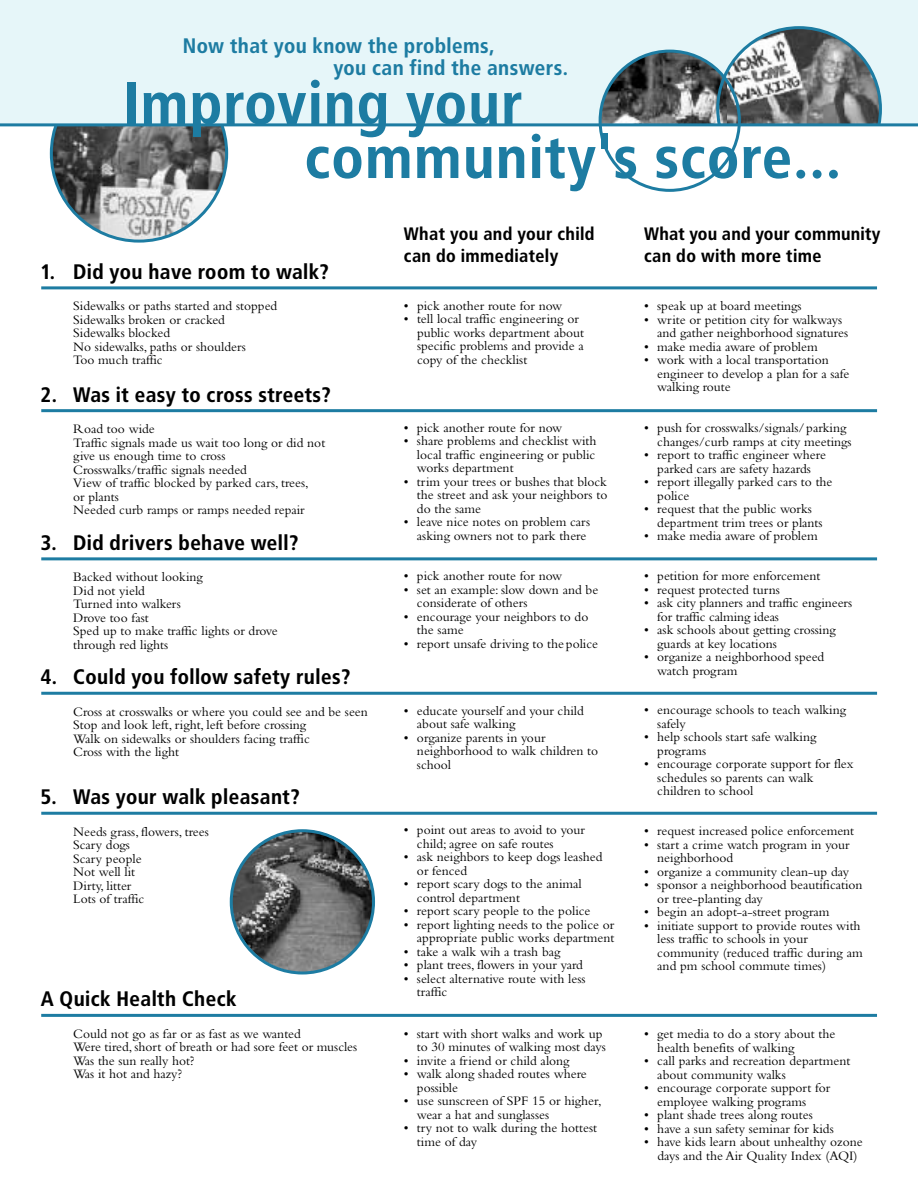
<style>
.page{position:relative;width:918px;height:1188px;background:#fff}
.page>*{position:absolute;margin:0;border:0;box-sizing:border-box;transform-origin:0 0}
.t1{font:700 60px/54px "Transit";color:#1d7ca2}
.t2{font:700 21px "Transit";color:#000}
.t3{font:700 21px/22.5px "Transit";color:#1d7ca2}
.t4{font:700 18px/22.5px "Transit";color:#000}
.t5{font:13.5px/13.5px "Bembo";color:#000}
</style>
<div class="page">
<img style="left:52px;top:126px;width:175px;height:113px">
<div style="left:0;top:0;width:918px;height:124px;background:#e6f6f9"></div>
<img style="left:600px;top:52px;width:139px;height:139px;border-radius:50%">
<svg style="left:716px;top:26px;width:166px;height:97px"></svg>
<div style="left:518px;top:124px;width:239px;height:76px;background:#fff"></div>
<hr style="left:41px;top:286px;width:836px;height:3px;background:#1d7ca2">
<hr style="left:41px;top:409px;width:836px;height:3px;background:#1d7ca2">
<hr style="left:41px;top:557px;width:836px;height:3px;background:#1d7ca2">
<hr style="left:41px;top:692px;width:836px;height:3px;background:#1d7ca2">
<hr style="left:41px;top:812px;width:836px;height:3px;background:#1d7ca2">
<img style="left:232px;top:830px;width:142px;height:142px;border-radius:50%">
<hr style="left:41px;top:1014px;width:836px;height:3px;background:#1d7ca2">
<div style="left:599px;top:50px;width:142px;height:142px;border:3px solid #1d7ca2;border-radius:50%"></div>
<div style="left:230px;top:829px;width:145px;height:146px;border:3px solid #1d7ca2;border-radius:50%"></div>
<hr style="left:0;top:123px;width:918px;height:3px;background:#1d7ca2">
<h2 class="t3" style="left:333px;top:34px;width:237px;text-indent:-151px">Now that you know the problems,<br>you can find the answers.</h2>
<h1 class="t1" style="left:305px;top:76px;width:539px;text-indent:-182px">Improving your community's score...</h1>
<h2 class="t2" style="left:41px;top:259px;width:290px">1. Did you have room to walk?</h2>
<h3 class="t4" style="left:404px;top:222px;width:193px">What you and your child can do immediately</h3>
<h3 class="t4" style="left:644px;top:222px;width:238px">What you and your community can do with more time</h3>
<p class="t5" style="left:73px;top:299px;width:206px">Sidewalks or paths started and stopped<br>Sidewalks broken or cracked<br>Sidewalks blocked<br>No sidewalks, paths or shoulders<br>Too much traffic</p>
<p class="t5" style="left:404px;top:299px;width:160px">• pick another route for now</p>
<p class="t5" style="left:417px;top:312px;width:169px;text-indent:-13px">• tell local traffic engineering or public works department about specific problems and provide a copy of the checklist</p>
<h2 class="t2" style="left:41px;top:382px;width:292px">2. Was it easy to cross streets?</h2>
<p class="t5" style="left:73px;top:422px;width:254px">Road too wide<br>Traffic signals made us wait too long or did not give us enough time to cross<br>Crosswalks/traffic signals needed<br>View of traffic blocked by parked cars, trees,<br>or plants<br>Needed curb ramps or ramps needed repair</p>
<p class="t5" style="left:404px;top:421px;width:160px">• pick another route for now</p>
<p class="t5" style="left:417px;top:434px;width:181px;text-align:justify;text-indent:-13px">• share problems and checklist with local traffic engineering or public works department</p>
<p class="t5" style="left:417px;top:475px;width:192px;text-align:justify;text-indent:-13px">• trim your trees or bushes that block the street and ask your neighbors to do the same</p>
<p class="t5" style="left:404px;top:515px;width:188px;text-align:right">• leave nice notes on problem cars asking owners not to park there</p>
<h2 class="t2" style="left:41px;top:530px;width:260px">3. Did drivers behave well?</h2>
<p class="t5" style="left:73px;top:570px;width:206px">Backed without looking<br>Did not yield<br>Turned into walkers<br>Drove too fast<br>Sped up to make traffic lights or drove through red lights</p>
<p class="t5" style="left:404px;top:569px;width:160px">• pick another route for now</p>
<p class="t5" style="left:417px;top:583px;width:183px;text-indent:-13px">• set an example: slow down and be considerate of others</p>
<p class="t5" style="left:417px;top:610px;width:173px;text-indent:-13px">• encourage your neighbors to do the same</p>
<p class="t5" style="left:404px;top:637px;width:196px">• report unsafe driving to the police</p>
<h2 class="t2" style="left:41px;top:665px;width:312px">4. Could you follow safety rules?</h2>
<p class="t5" style="left:73px;top:705px;width:296px">Cross at crosswalks or where you could see and be seen Stop and look left, right, left before crossing<br>Walk on sidewalks or shoulders facing traffic<br>Cross with the light</p>
<p class="t5" style="left:417px;top:704px;width:168px;text-indent:-13px">• educate yourself and your child about safe walking</p>
<p class="t5" style="left:417px;top:731px;width:183px;text-indent:-13px">• organize parents in your neighborhood to walk children to school</p>
<h2 class="t2" style="left:41px;top:785px;width:261px">5. Was your walk pleasant?</h2>
<p class="t5" style="left:73px;top:825px;width:137px">Needs grass, flowers, trees<br>Scary dogs<br>Scary people<br>Not well lit<br>Dirty, litter<br>Lots of traffic</p>
<p class="t5" style="left:417px;top:823px;width:170px;text-indent:-13px">• point out areas to avoid to your child; agree on safe routes</p>
<p class="t5" style="left:417px;top:850px;width:187px;text-indent:-13px">• ask neighbors to keep dogs leashed or fenced</p>
<p class="t5" style="left:417px;top:877px;width:166px;text-indent:-13px">• report scary dogs to the animal control department</p>
<p class="t5" style="left:404px;top:904px;width:188px">• report scary people to the police</p>
<p class="t5" style="left:404px;top:917px;width:212px;text-align:right">• report lighting needs to the police or appropriate public works department</p>
<p class="t5" style="left:404px;top:944px;width:158px">• take a walk wih a trash bag</p>
<p class="t5" style="left:404px;top:958px;width:181px">• plant trees, flowers in your yard</p>
<p class="t5" style="left:417px;top:971px;width:170px;text-indent:-13px">• select alternative route with less traffic</p>
<h2 class="t2" style="left:41px;top:987px;width:198px">A Quick Health Check</h2>
<p class="t5" style="left:73px;top:1027px;width:285px">Could not go as far or as fast as we wanted<br>Were tired, short of breath or had sore feet or muscles Was the sun really hot?<br>Was it hot and hazy?</p>
<p class="t5" style="left:404px;top:1027px;width:204px;text-align:right">• start with short walks and work up to 30 minutes of walking most days</p>
<p class="t5" style="left:404px;top:1054px;width:167px">• invite a friend or child along</p>
<p class="t5" style="left:417px;top:1067px;width:171px;text-indent:-13px">• walk along shaded routes where possible</p>
<p class="t5" style="left:417px;top:1094px;width:186px;text-indent:-13px">• use sunscreen of SPF 15 or higher, wear a hat and sunglasses</p>
<p class="t5" style="left:417px;top:1121px;width:182px;text-indent:-13px">• try not to walk during the hottest time of day</p>
<p class="t5" style="left:644px;top:299px;width:159px">• speak up at board meetings</p>
<p class="t5" style="left:657px;top:312px;width:192px;text-indent:-13px">• write or petition city for walkways and gather neighborhood signatures</p>
<p class="t5" style="left:644px;top:339px;width:175px">• make media aware of problem</p>
<p class="t5" style="left:657px;top:353px;width:194px;text-indent:-13px">• work with a local transportation engineer to develop a plan for a safe walking route</p>
<p class="t5" style="left:657px;top:421px;width:196px;text-indent:-13px">• push for crosswalks/signals/ parking changes/curb ramps at city meetings</p>
<p class="t5" style="left:644px;top:448px;width:183px;text-align:center">• report to traffic engineer where parked cars are safety hazards</p>
<p class="t5" style="left:657px;top:475px;width:177px;text-indent:-13px">• report illegally parked cars to the police</p>
<p class="t5" style="left:657px;top:502px;width:167px;text-indent:-13px">• request that the public works department trim trees or plants</p>
<p class="t5" style="left:644px;top:529px;width:175px">• make media aware of problem</p>
<p class="t5" style="left:644px;top:569px;width:178px">• petition for more enforcement</p>
<p class="t5" style="left:644px;top:582px;width:137px">• request protected turns</p>
<p class="t5" style="left:657px;top:596px;width:196px;text-indent:-13px">• ask city planners and traffic engineers for traffic calming ideas</p>
<p class="t5" style="left:657px;top:623px;width:180px;text-indent:-13px">• ask schools about getting crossing guards at key locations</p>
<p class="t5" style="left:657px;top:650px;width:169px;text-indent:-13px">• organize a neighborhood speed watch program</p>
<p class="t5" style="left:657px;top:703px;width:190px;text-indent:-13px">• encourage schools to teach walking safely</p>
<p class="t5" style="left:657px;top:730px;width:161px;text-indent:-13px">• help schools start safe walking programs</p>
<p class="t5" style="left:657px;top:757px;width:198px;text-indent:-13px">• encourage corporate support for flex schedules so parents can walk children to school</p>
<p class="t5" style="left:644px;top:824px;width:211px">• request increased police enforcement</p>
<p class="t5" style="left:657px;top:837px;width:194px;text-indent:-13px">• start a crime watch program in your neighborhood</p>
<p class="t5" style="left:644px;top:864px;width:206px">• organize a community clean-up day</p>
<p class="t5" style="left:657px;top:878px;width:207px;text-indent:-13px">• sponsor a neighborhood beautification or tree-planting day</p>
<p class="t5" style="left:644px;top:905px;width:187px">• begin an adopt-a-street program</p>
<p class="t5" style="left:657px;top:918px;width:207px;text-indent:-13px">• initiate support to provide routes with less traffic to schools in your community (reduced traffic during am and pm school commute times)</p>
<p class="t5" style="left:657px;top:1027px;width:180px;text-indent:-13px">• get media to do a story about the health benefits of walking</p>
<p class="t5" style="left:657px;top:1054px;width:195px;text-indent:-13px">• call parks and recreation department about community walks</p>
<p class="t5" style="left:657px;top:1081px;width:175px;text-indent:-13px">• encourage corporate support for employee walking programs</p>
<p class="t5" style="left:644px;top:1108px;width:170px">• plant shade trees along routes</p>
<p class="t5" style="left:644px;top:1121px;width:191px">• have a sun safety seminar for kids</p>
<p class="t5" style="left:644px;top:1135px;width:220px;text-align:center">• have kids learn about unhealthy ozone days and the Air Quality Index (AQI)</p>
</div>
